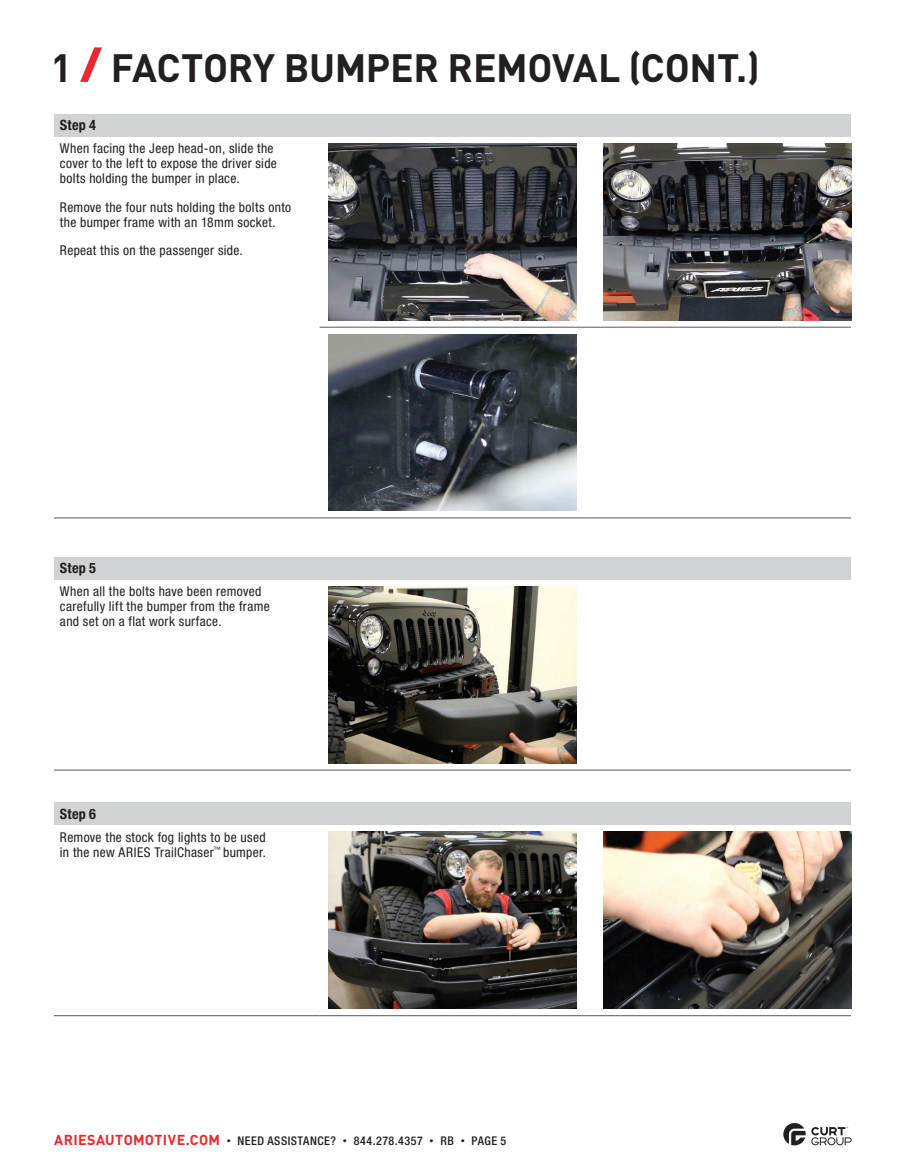
<style>
.page{position:relative;width:905px;height:1175px;background:#fff}
.page>*{position:absolute;margin:0;border:0;box-sizing:border-box;transform-origin:0 0}
.t1{font:700 39px "DINOT";letter-spacing:-.01em;color:#231f20}
.t2{font:700 condensed 14.25px "Helvetica Neue LT Std";letter-spacing:.015em;color:#231f20}
.t3{font:condensed 13.5px/15px "Helvetica Neue LT Std";letter-spacing:.025em;color:#231f20}
.t4{font:500 condensed 12px "Helvetica Neue LT Std";letter-spacing:.04em;color:#231f20}
.s1{font-weight:900;font-size:40.95px;color:#e9282d}
.s2{font-family:"DINOT";font-weight:700;font-stretch:normal;font-size:14.25px;color:#e9282d}
.s3{font-family:"DINOT";font-weight:400;font-stretch:normal;font-size:9px}
</style>
<div class="page">
<svg style="left:783px;top:1123px;width:68px;height:22px"></svg>
<div style="left:54px;top:114px;width:796px;height:22px;background:#d1d2d4"></div>
<hr style="left:320px;top:327px;width:265px;height:1px;background:#57585a">
<hr style="left:585px;top:327px;width:265px;height:1px;background:#57585a">
<hr style="left:320px;top:517px;width:265px;height:1px;background:#57585a">
<hr style="left:585px;top:517px;width:265px;height:1px;background:#57585a">
<hr style="left:54px;top:517px;width:266px;height:1px;background:#57585a">
<img style="left:329px;top:143px;width:247px;height:177px">
<img style="left:603px;top:143px;width:248px;height:177px">
<img style="left:329px;top:334px;width:247px;height:177px">
<div style="left:54px;top:557px;width:796px;height:22px;background:#d1d2d4"></div>
<hr style="left:54px;top:769px;width:266px;height:1px;background:#57585a">
<hr style="left:320px;top:769px;width:265px;height:1px;background:#57585a">
<hr style="left:585px;top:769px;width:265px;height:1px;background:#57585a">
<img style="left:329px;top:586px;width:247px;height:177px">
<div style="left:54px;top:803px;width:796px;height:22px;background:#d1d2d4"></div>
<hr style="left:54px;top:1015px;width:266px;height:1px;background:#57585a">
<hr style="left:320px;top:1015px;width:265px;height:1px;background:#57585a">
<hr style="left:585px;top:1015px;width:265px;height:1px;background:#57585a">
<img style="left:329px;top:832px;width:247px;height:176px">
<img style="left:603px;top:832px;width:248px;height:176px">
<h1 class="t1" style="left:51px;top:37px;width:710px">1 <span class="s1">/</span> FACTORY BUMPER REMOVAL (CONT.)</h1>
<p class="t2" style="left:60px;top:117px;width:38px">Step 4</p>
<p class="t3" style="left:60px;top:141px;width:218px">When facing the Jeep head-on, slide the cover to the left to expose the driver side bolts holding the bumper in place.</p>
<p class="t3" style="left:60px;top:199px;width:233px">Remove the four nuts holding the bolts onto the bumper frame with an 18mm socket.</p>
<p class="t3" style="left:60px;top:243px;width:184px">Repeat this on the passenger side.</p>
<p class="t2" style="left:60px;top:559px;width:38px">Step 5</p>
<p class="t3" style="left:60px;top:583px;width:211px">When all the bolts have been removed carefully lift the bumper from the frame and set on a flat work surface.</p>
<p class="t2" style="left:60px;top:805px;width:38px">Step 6</p>
<p class="t3" style="left:60px;top:829px;width:207px">Remove the stock fog lights to be used in the new ARIES TrailChaser<sup>™</sup> bumper.</p>
<p class="t4" style="left:54px;top:1133px;width:453px"><span class="s2">ARIESAUTOMOTIVE.COM</span> <span class="s3">•</span> NEED ASSISTANCE? <span class="s3">•</span> 844.278.4357 <span class="s3">•</span> RB <span class="s3">•</span> PAGE 5</p>
</div>
